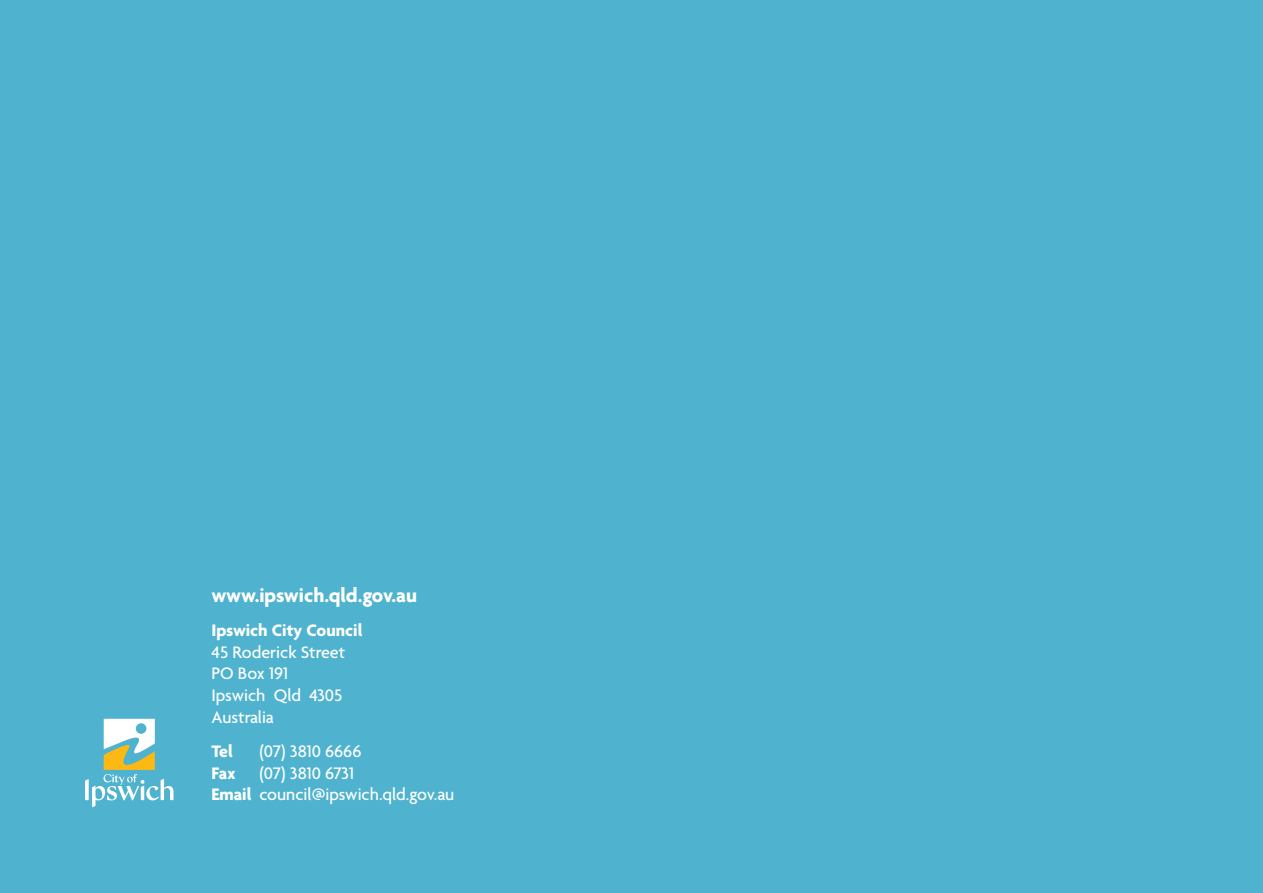
<style>
.page{position:relative;width:1263px;height:893px;background:#4fb3cf}
.page>*{position:absolute;margin:0;border:0;box-sizing:border-box;transform-origin:0 0}
.t1{font:700 21px "Agenda";color:#fff}
.t2{font:500 18px/21.6px "Agenda";color:#fff}
.t3{font:700 18px "Agenda";color:#fff}
.s1{font-weight:700}
</style>
<div class="page">
<svg style="left:85px;top:719px;width:88px;height:88px"></svg>
<p class="t1" style="left:211px;top:584px;width:207px">www.ipswich.qld.gov.au</p>
<p class="t3" style="left:211px;top:621px;width:153px">Ipswich City Council</p>
<p class="t2" style="left:211px;top:642px;width:135px">45 Roderick Street<br>PO Box 191<br>Ipswich Qld 4305<br>Australia</p>
<p class="t3" style="left:211px;top:741px;width:23px">Tel</p>
<p class="t2" style="left:259px;top:741px;width:104px">(07) 3810 6666</p>
<p class="t3" style="left:211px;top:763px;width:26px">Fax</p>
<p class="t2" style="left:211px;top:763px;width:245px;text-indent:48px">(07) 3810 6731<br><span class="s1">Email</span> council@ipswich.qld.gov.au</p>
</div>
